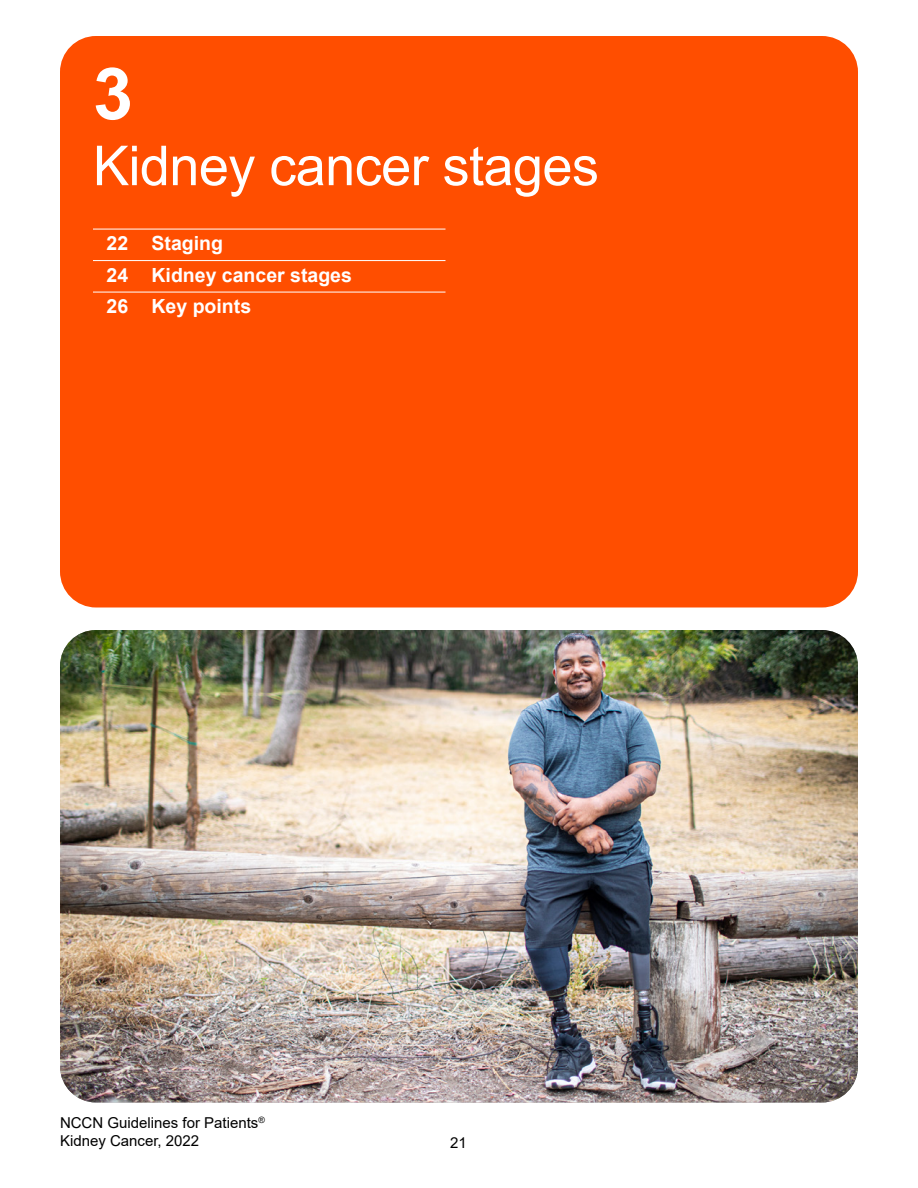
<style>
.page{position:relative;width:918px;height:1188px;background:#fff}
.page>*{position:absolute;margin:0;border:0;box-sizing:border-box;transform-origin:0 0}
.t1{font:700 72px "Arial";color:#fff}
.t2{font:55.05px "Arial";letter-spacing:-.01em;color:#fff}
.t3{font:700 19.5px/31.5px "Arial";color:#fff}
.t4{font:15px/18px "Arial";color:#000}
</style>
<div class="page">
<div style="left:60px;top:36px;width:798px;height:572px;background:#ff4e00;border-radius:36px"></div>
<img style="left:60px;top:630px;width:798px;height:472px">
<hr style="left:93px;top:229px;width:353px;height:1px;background:#fff">
<hr style="left:93px;top:260px;width:353px;height:1px;background:#fff">
<hr style="left:93px;top:292px;width:353px;height:1px;background:#fff">
<h1 class="t1" style="left:93px;top:43px;width:42px">3</h1>
<h2 class="t2" style="left:93px;top:128px;width:507px">Kidney cancer stages</h2>
<h3 class="t3" style="left:106px;top:228px;width:247px">22 Staging<br>24 Kidney cancer stages<br>26 Key points</h3>
<p class="t4" style="left:60px;top:1114px;width:206px">NCCN Guidelines for Patients<sup>®<br></sup>Kidney Cancer, 2022</p>
<p class="t4" style="left:450px;top:1133px;width:18px">21</p>
</div>
